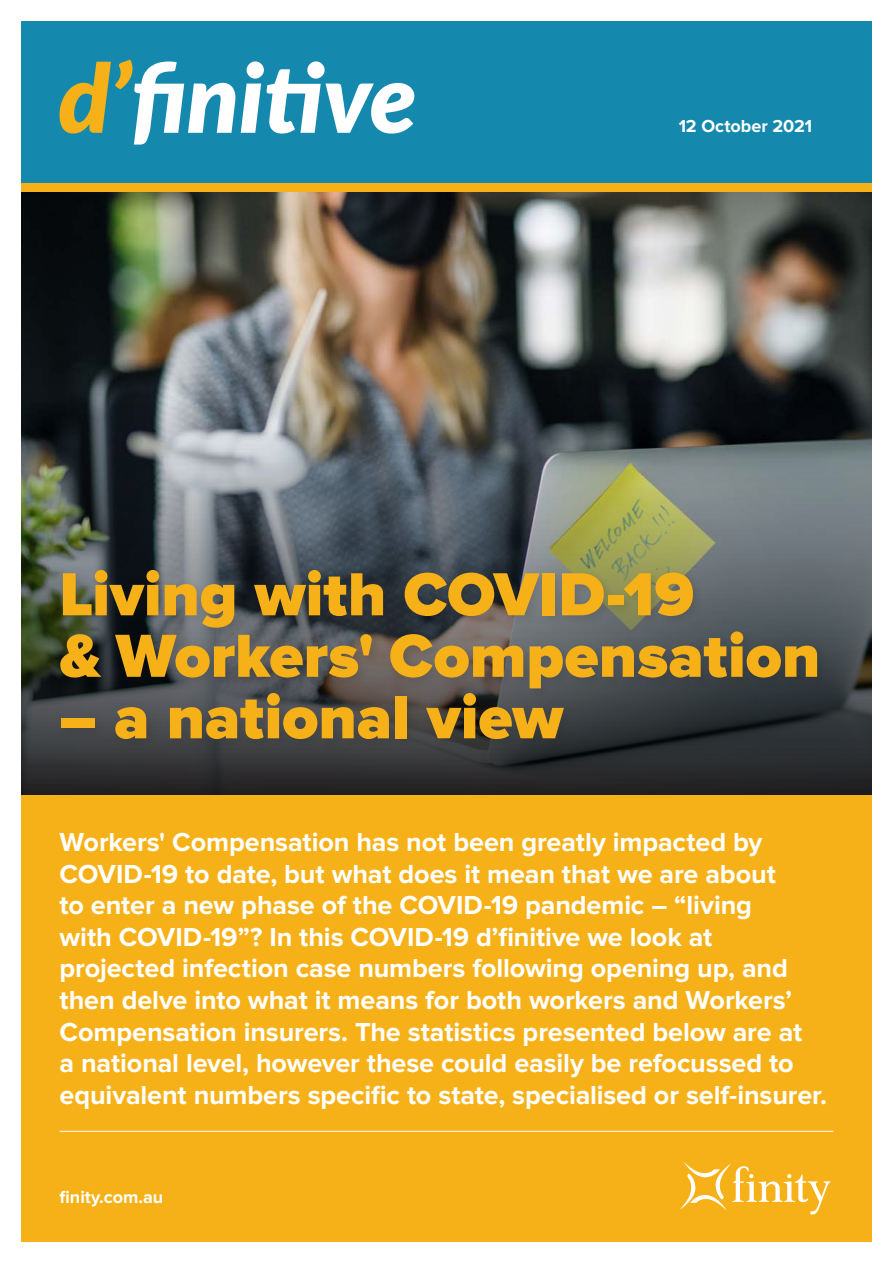
<style>
.page{position:relative;width:893px;height:1263px;background:#fff}
.page>*{position:absolute;margin:0;border:0;box-sizing:border-box;transform-origin:0 0}
.t1{font:900 63px/61.5px "Proxima Nova";color:#f7b118}
.t2{font:700 27px/31.5px "Proxima Nova";letter-spacing:-.005em;color:#fff}
.t3{font:700 18px "Proxima Nova";color:#fff}
</style>
<div class="page">
<img style="left:21px;top:191px;width:851px;height:604px">
<div style="left:21px;top:21px;width:851px;height:162px;background:#1589ad"></div>
<svg style="left:60px;top:60px;width:354px;height:85px"></svg>
<div style="left:56px;top:566px;width:773px;height:185px;background:#231f20;opacity:.15"></div>
<div style="left:21px;top:795px;width:851px;height:447px;background:#f7b118"></div>
<div style="left:21px;top:183px;width:851px;height:8px;background:#f7b118"></div>
<svg style="left:680px;top:1162px;width:151px;height:52px"></svg>
<hr style="left:60px;top:1131px;width:773px;height:1px;background:#fff">
<p class="t3" style="left:679px;top:118px;width:135px">12 October 2021</p>
<h1 class="t1" style="left:60px;top:566px;width:762px">Living with COVID-19<br>&amp; Workers' Compensation</h1>
<h1 class="t1" style="left:60px;top:689px;width:505px">– a national view</h1>
<p class="t2" style="left:60px;top:828px;width:769px">Workers' Compensation has not been greatly impacted by COVID-19 to date, but what does it mean that we are about<br>to enter a new phase of the COVID-19 pandemic – “living<br>with COVID-19”? In this COVID-19 d’finitive we look at projected infection case numbers following opening up, and then delve into what it means for both workers and Workers’ Compensation insurers. The statistics presented below are at<br>a national level, however these could easily be refocussed to equivalent numbers specific to state, specialised or self-insurer.</p>
<p class="t3" style="left:60px;top:1189px;width:105px">finity.com.au</p>
</div>
